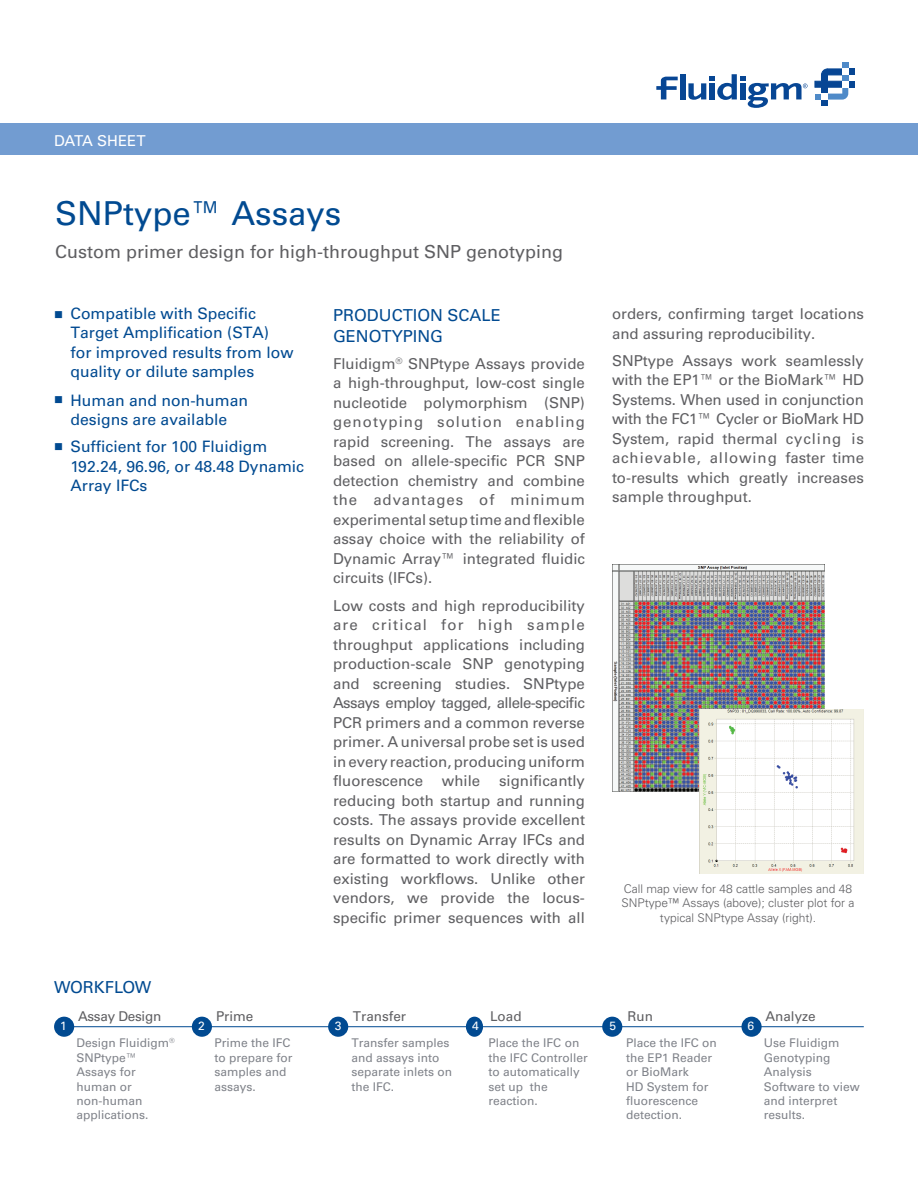
<style>
.page{position:relative;width:918px;height:1188px;background:#fff}
.page>*{position:absolute;margin:0;border:0;box-sizing:border-box;transform-origin:0 0}
.t1{font:33px "Univers LT Std";color:#014a91}
.t2{font:18px "Univers LT Std";color:#5f5f62}
.t3{font:16.5px/21px "Univers LT Std";color:#014a91}
.t4{font:15.75px/19.5px "Univers LT Std";color:#014a91;text-align:center}
.t5{font:15px/19.5px "Univers LT Std";color:#5f5f62;text-align:justify}
.t6{font:15px "Univers LT Std";color:#fff}
.t7{font:13.5px "Univers LT Std";color:#5f5f62}
.t8{font:12px/14.4px "Univers LT Std";color:#80838a}
.t9{font:300 12px/14.4px "Univers LT Std";color:#5f5f62;text-align:center}
.t10{font:12px "Univers LT Std";color:#fff}
</style>
<div class="page">
<div style="left:0;top:123px;width:918px;height:32px;background:#729cd1"></div>
<div style="left:680px;top:74px;width:5px;height:25px;background:#074694"></div>
<svg style="left:688px;top:74px;width:120px;height:34px"></svg>
<svg style="left:656px;top:77px;width:22px;height:22px"></svg>
<div style="left:848px;top:69px;width:7px;height:6px;background:#074694"></div>
<div style="left:848px;top:81px;width:7px;height:6px;background:#074694"></div>
<div style="left:842px;top:62px;width:6px;height:7px;background:#4f8ac8"></div>
<svg style="left:815px;top:69px;width:33px;height:37px"></svg>
<img style="left:613px;top:564px;width:212px;height:227px">
<img style="left:699px;top:709px;width:164px;height:164px">
<hr style="left:72px;top:1026px;width:792px;height:1px;background:#014a91">
<div style="left:54px;top:1017px;width:20px;height:20px;background:#014a91;border-radius:50%"></div>
<div style="left:192px;top:1017px;width:20px;height:20px;background:#014a91;border-radius:50%"></div>
<div style="left:328px;top:1017px;width:20px;height:20px;background:#014a91;border-radius:50%"></div>
<div style="left:466px;top:1017px;width:17px;height:20px;background:#014a91;border-radius:50%"></div>
<div style="left:602px;top:1017px;width:20px;height:20px;background:#014a91;border-radius:50%"></div>
<div style="left:742px;top:1017px;width:20px;height:20px;background:#014a91;border-radius:50%"></div>
<p class="t6" style="left:54px;top:132px;width:11px">DATA</p>
<p class="t6" style="left:97px;top:132px;width:50px">Sheet</p>
<h1 class="t1" style="left:55px;top:194px;width:288px">SN Ptype™ Assays</h1>
<p class="t2" style="left:55px;top:241px;width:509px">Custom primer design for high-throughput SN P genotyping</p>
<p class="t4" style="left:54px;top:303px;width:204px">■ Compatible with Specific<br>Target Amplification (STA</p>
<p class="t4" style="left:71px;top:323px;width:225px;text-align:left;text-indent:193px">) for improved results from low quality or dilute samples</p>
<p class="t4" style="left:54px;top:390px;width:196px">■ Human and non-human designs are available</p>
<p class="t4" style="left:71px;top:437px;width:235px;text-align:left;text-indent:-17px">■ Sufficient for 100 Fluidigm<br>192.24, 96.96, or 48.48 Dynamic<br>Array I FCs</p>
<p class="t3" style="left:54px;top:977px;width:96px">Workflow</p>
<p class="t7" style="left:78px;top:1009px;width:85px">Assay Design</p>
<p class="t8" style="left:56px;top:1036px;width:16px">D</p>
<p class="t10" style="left:60px;top:1019px;width:8px">1</p>
<p class="t8" style="left:77px;top:1036px;width:100px;text-indent:9px">esign Fluidigm<sup>®<br></sup>SN Ptype™<br>Assays for human or non-human applications.</p>
<p class="t10" style="left:198px;top:1019px;width:8px">2</p>
<p class="t7" style="left:216px;top:1009px;width:39px">Prime</p>
<p class="t8" style="left:214px;top:1036px;width:80px">Prime the I FC to prepare for samples and assays.</p>
<p class="t3" style="left:333px;top:304px;width:169px">Production scale genotyping</p>
<p class="t5" style="left:333px;top:354px;width:254px">Fluidigm<sup>®</sup> SN Ptype Assays provide a high-throughput, low-cost single nucleotide polymorphism (SN P) genotyping solution enabling rapid screening. The assays are based on allele-specific PCR</p>
<p class="t5" style="left:333px;top:451px;width:254px;text-indent:221px">SN P detection chemistry and combine the advantages of minimum experimental setup time and flexible assay choice with the reliability of Dynamic Array™ integrated fluidic circuits (I FCs).</p>
<p class="t5" style="left:333px;top:596px;width:254px">Low costs and high reproducibility are critical for high sample throughput applications including production-scale SN P genotyping and screening studies. SN Ptype Assays employ tagged, allele-specific PCR primers and a common reverse primer. A universal probe set is used in every reaction, producing uniform fluorescence</p>
<p class="t5" style="left:333px;top:771px;width:254px;text-indent:166px">significantly reducing both startup and running costs. The assays provide excellent results on Dynamic Array I FCs and are formatted to work directly with existing workflows. U nlike other vendors, we provide the locus&shy;specific primer sequences with all</p>
<p class="t5" style="left:442px;top:771px;width:40px">while</p>
<p class="t10" style="left:335px;top:1019px;width:8px">3</p>
<p class="t7" style="left:353px;top:1009px;width:55px">Transfer</p>
<p class="t8" style="left:351px;top:1036px;width:102px">Transfer samples and assays into separate inlets on the I FC.</p>
<p class="t10" style="left:472px;top:1019px;width:8px">4</p>
<p class="t7" style="left:490px;top:1009px;width:33px">Load</p>
<p class="t8" style="left:489px;top:1036px;width:101px">Place the I FC on the I FC Controller to automatically set up the reaction.</p>
<p class="t5" style="left:612px;top:305px;width:254px">orders, confirming target locations and assuring reproducibility.</p>
<p class="t5" style="left:612px;top:351px;width:254px;text-align:left">SN Ptype Assays work seamlessly with the EP1™ or the BioMark™ HD<br>Systems. When used in conjunction with the FC1™ Cycler or BioMark HD<br>System, rapid thermal cycling is achievable, allowing faster time to-results which greatly increases sample throughput.</p>
<p class="t9" style="left:621px;top:882px;width:235px">Call map view for 48 cattle samples and 48<br>SNPtype™ Assays (above); cluster plot for a typical SNPtype Assay (right).</p>
<p class="t10" style="left:610px;top:1019px;width:8px">5</p>
<p class="t7" style="left:628px;top:1009px;width:27px">Run</p>
<p class="t8" style="left:626px;top:1036px;width:92px">Place the I FC on the EP1 Reader or BioMark<br>HD System for fluorescence detection.</p>
<p class="t10" style="left:747px;top:1019px;width:8px">6</p>
<p class="t7" style="left:765px;top:1009px;width:52px">Analyze</p>
<p class="t8" style="left:764px;top:1036px;width:97px">Use Fluidigm<br>Genotyping<br>Analysis<br>Software to view and interpret results.</p>
</div>
